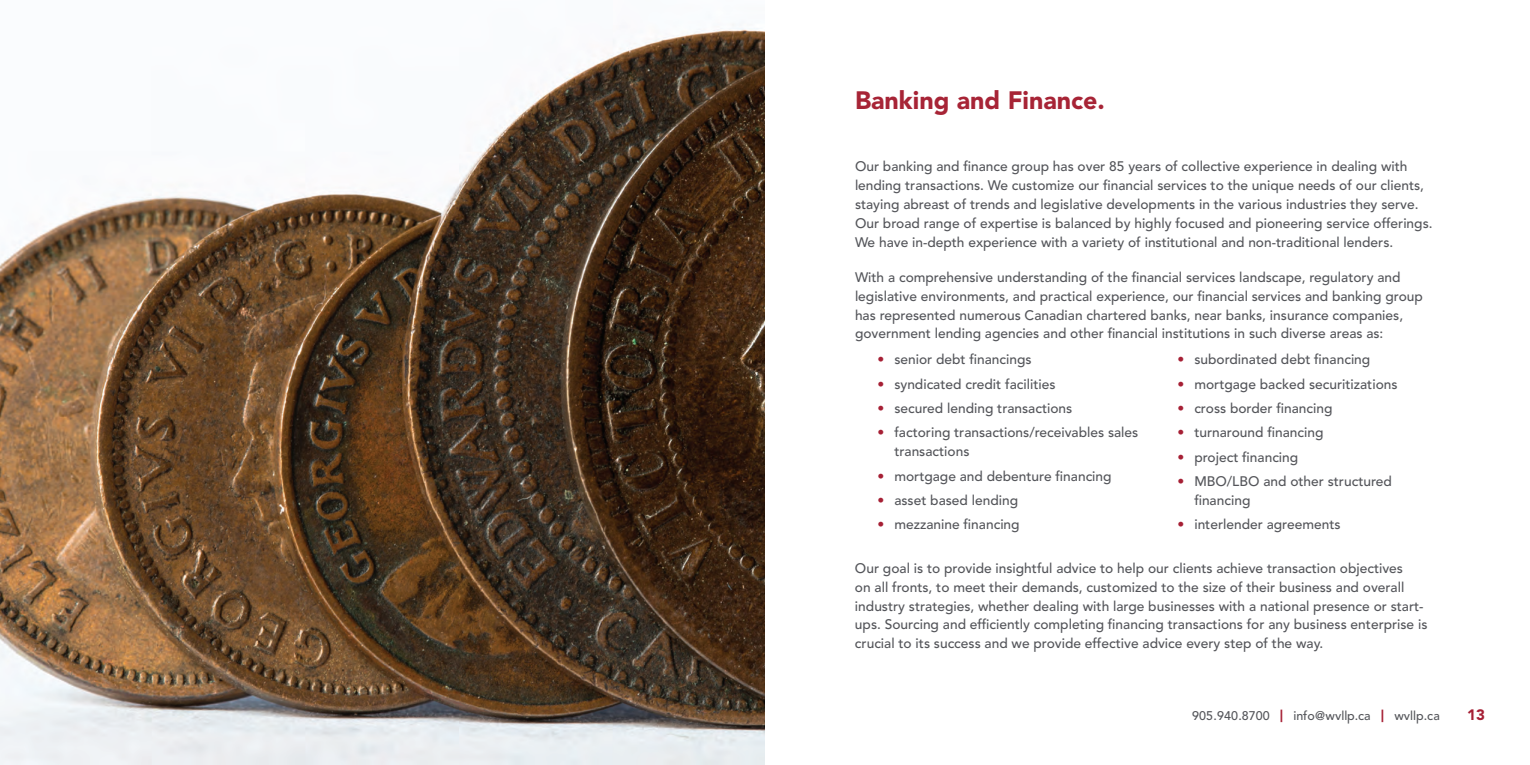
<style>
.page{position:relative;width:1530px;height:765px;background:#fff}
.page>*{position:absolute;margin:0;border:0;box-sizing:border-box;transform-origin:0 0}
.t1{font:900 25px "Avenir LT Std";color:#a72436}
.t2{font:900 15px "Avenir LT Std";color:#a62035}
.t3{font:500 13.75px/18.8px "Avenir LT Std";color:#54555a}
.t4{font:500 12.5px "Avenir LT Std";color:#54555a}
.s1{font-weight:800;color:#a62035}
.s2{font-weight:900;color:#a62035}
</style>
<div class="page">
<img style="left:0;top:28px;width:765px;height:737px">
<p class="t1" style="left:855px;top:85px;width:252px">Banking and Finance.</p>
<p class="t3" style="left:855px;top:158px;width:579px">Our banking and finance group has over 85 years of collective experience in dealing with lending transactions. We customize our financial services to the unique needs of our clients, staying abreast of trends and legislative developments in the various industries they serve.<br>Our broad range of expertise is balanced by highly focused and pioneering service offerings.<br>We have in-depth experience with a variety of institutional and non-traditional lenders.</p>
<p class="t3" style="left:855px;top:268px;width:569px">With a comprehensive understanding of the financial services landscape, regulatory and legislative environments, and practical experience, our financial services and banking group has represented numerous Canadian chartered banks, near banks, insurance companies, government lending agencies and other financial institutions in such diverse areas as:</p>
<p class="t3" style="left:1177px;top:351px;width:194px"><span class="s1">•</span> subordinated debt financing</p>
<p class="t3" style="left:1177px;top:375px;width:222px"><span class="s1">•</span> mortgage backed securitizations</p>
<p class="t3" style="left:1177px;top:399px;width:156px"><span class="s1">•</span> cross border financing</p>
<p class="t3" style="left:1177px;top:424px;width:148px"><span class="s1">•</span> turnaround financing</p>
<p class="t3" style="left:1177px;top:448px;width:122px"><span class="s1">•</span> project financing</p>
<p class="t3" style="left:1194px;top:472px;width:199px;text-indent:-17px"><span class="s1">•</span> MBO/LBO and other structured financing</p>
<p class="t3" style="left:1177px;top:516px;width:165px"><span class="s1">•</span> interlender agreements</p>
<p class="t3" style="left:855px;top:559px;width:574px">Our goal is to provide insightful advice to help our clients achieve transaction objectives<br>on all fronts, to meet their demands, customized to the size of their business and overall industry strategies, whether dealing with large businesses with a national presence or start&shy;ups. Sourcing and efficiently completing financing transactions for any business enterprise is crucial to its success and we provide effective advice every step of the way.</p>
<p class="t3" style="left:877px;top:351px;width:156px"><span class="s1">•</span> senior debt financings</p>
<p class="t3" style="left:877px;top:375px;width:180px"><span class="s1">•</span> syndicated credit facilities</p>
<p class="t3" style="left:877px;top:399px;width:196px"><span class="s1">•</span> secured lending transactions</p>
<p class="t3" style="left:894px;top:424px;width:245px;text-indent:-17px"><span class="s1">•</span> factoring transactions/receivables sales transactions</p>
<p class="t3" style="left:877px;top:467px;width:236px"><span class="s1">•</span> mortgage and debenture financing</p>
<p class="t3" style="left:877px;top:491px;width:142px"><span class="s1">•</span> asset based lending</p>
<p class="t3" style="left:877px;top:516px;width:144px"><span class="s1">•</span> mezzanine financing</p>
<p class="t4" style="left:1192px;top:708px;width:249px">905.940.8700 <span class="s2">|</span> info@wvllp.ca <span class="s2">|</span> wvllp.ca</p>
<p class="t2" style="left:1467px;top:706px;width:19px">13</p>
</div>
